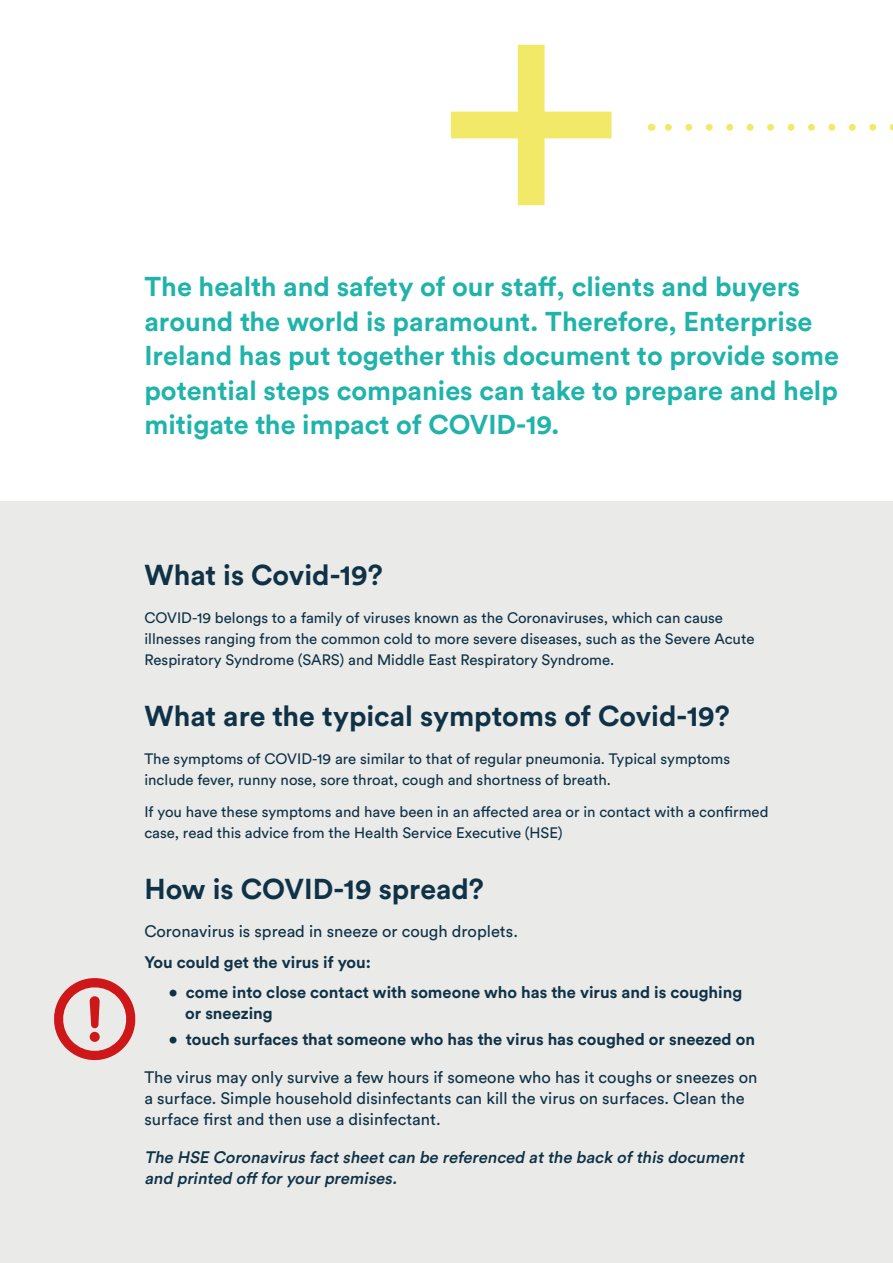
<style>
.page{position:relative;width:893px;height:1263px;background:#fff}
.page>*{position:absolute;margin:0;border:0;box-sizing:border-box;transform-origin:0 0}
.t1{font:700 28.5px "Circular Std";color:#0f3247}
.t2{font:700 27px/34.5px "Circular Std";color:#20b3aa}
.t3{font:16.5px/21px "Circular Std";color:#0f3247}
.t4{font:700 16.5px/21px "Circular Std";color:#0f3247}
.t5{font:italic 500 16.5px/21px "Circular Std";color:#0f3247}
.t6{font:15px/21px "Circular Std";color:#0f3247}
</style>
<div class="page">
<div style="left:0;top:502px;width:893px;height:761px;background:#eaeae8"></div>
<svg style="left:451px;top:45px;width:160px;height:160px"></svg>
<svg style="left:665px;top:124px;width:227px;height:7px"></svg>
<svg style="left:54px;top:978px;width:82px;height:83px"></svg>
<hr style="left:892px;top:0;width:1px;height:1263px;background:#f1e967">
<p class="t2" style="left:144px;top:269px;width:696px">The health and safety of our staff, clients and buyers around the world is paramount. Therefore, Enterprise Ireland has put together this document to provide some potential steps companies can take to prepare and help mitigate the impact of COVID-19.</p>
<h1 class="t1" style="left:144px;top:557px;width:240px">What is Covid-19?</h1>
<p class="t6" style="left:144px;top:607px;width:611px">COVID-19 belongs to a family of viruses known as the Coronaviruses, which can cause illnesses ranging from the common cold to more severe diseases, such as the Severe Acute<br>Respiratory Syndrome (SARS) and Middle East Respiratory Syndrome.</p>
<h1 class="t1" style="left:144px;top:698px;width:587px">What are the typical symptoms of Covid-19?</h1>
<p class="t6" style="left:144px;top:748px;width:587px">The symptoms of COVID-19 are similar to that of regular pneumonia. Typical symptoms include fever, runny nose, sore throat, cough and shortness of breath.</p>
<p class="t6" style="left:144px;top:801px;width:626px">If you have these symptoms and have been in an affected area or in contact with a confirmed case, read this advice from the Health Service Executive (HSE)</p>
<h1 class="t1" style="left:144px;top:871px;width:341px">How is COVID-19 spread?</h1>
<p class="t3" style="left:144px;top:921px;width:375px">Coronavirus is spread in sneeze or cough droplets.</p>
<p class="t4" style="left:144px;top:951px;width:228px">You could get the virus if you:</p>
<p class="t4" style="left:185px;top:981px;width:558px;text-indent:-16px">• come into close contact with someone who has the virus and is coughing or sneezing</p>
<p class="t4" style="left:169px;top:1028px;width:588px">• touch surfaces that someone who has the virus has coughed or sneezed on</p>
<p class="t3" style="left:144px;top:1067px;width:615px">The virus may only survive a few hours if someone who has it coughs or sneezes on a surface. Simple household disinfectants can kill the virus on surfaces. Clean the surface first and then use a disinfectant.</p>
<p class="t5" style="left:144px;top:1146px;width:605px">The HSE Coronavirus factsheetcan be referenced atthe back ofthis document and printed off foryourpremises.</p>
</div>
